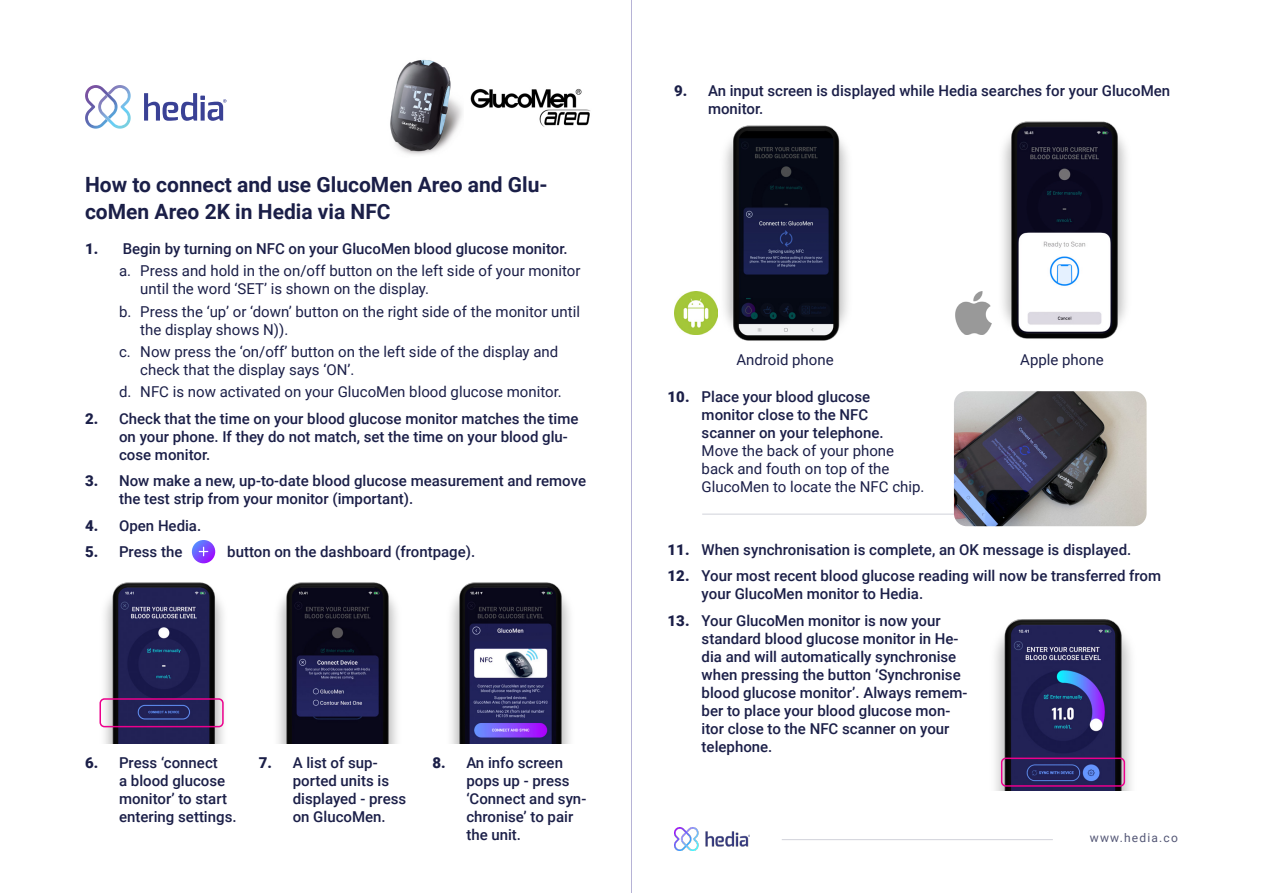
<style>
.page{position:relative;width:1263px;height:893px;background:#fff}
.page>*{position:absolute;margin:0;border:0;box-sizing:border-box;transform-origin:0 0}
.Head{font:700 21px/27px "Roboto";color:#1b1f48}
.t1{font:500 15px/18px "Roboto";color:#1b1f48}
.Bread{font:15px/18px "Roboto";color:#1b1f48}
.t2{font:12px "Roboto";letter-spacing:.1em;color:#545776}
.s1{font-weight:900}
.s2{font-weight:500}
</style>
<div class="page">
<hr style="left:702px;top:514px;width:271px;height:1px;background:#d1d2da">
<img style="left:390px;top:59px;width:72px;height:96px">
<img style="left:470px;top:88px;width:121px;height:39px">
<svg style="left:85px;top:85px;width:46px;height:44px"></svg>
<svg style="left:144px;top:93px;width:82px;height:28px"></svg>
<img style="left:103px;top:582px;width:120px;height:161px">
<img style="left:278px;top:582px;width:119px;height:161px">
<img style="left:451px;top:582px;width:119px;height:161px">
<img style="left:1002px;top:121px;width:125px;height:218px">
<img style="left:724px;top:125px;width:124px;height:216px">
<div style="left:99px;top:698px;width:125px;height:29px;border:2px solid #ec008c;border-radius:4px"></div>
<img style="left:995px;top:619px;width:136px;height:172px">
<div style="left:1001px;top:758px;width:124px;height:29px;border:2px solid #ec008c;border-radius:4px"></div>
<svg style="left:191px;top:540px;width:25px;height:24px"></svg>
<img style="left:674px;top:291px;width:44px;height:44px">
<img style="left:955px;top:291px;width:37px;height:44px">
<img style="left:954px;top:391px;width:192px;height:135px">
<hr style="left:631px;top:0;width:1px;height:893px;background:#b6b3d6">
<img style="left:674px;top:827px;width:75px;height:23px">
<hr style="left:782px;top:839px;width:271px;height:1px;background:#d1d2da">
<p class="Head" style="left:85px;top:170px;width:464px">How to connect and use GlucoMen Areo and Glu&shy;coMen Areo 2K in Hedia via NFC</p>
<p class="t1" style="left:85px;top:239px;width:484px"><span class="s1">1.</span> Begin by turning on NFC on your GlucoMen blood glucose monitor.</p>
<p class="Bread" style="left:140px;top:262px;width:442px;text-indent:-21px">a. Press and hold in the on/off button on the left side of your monitor until the word ‘SET’ is shown on the display.</p>
<p class="Bread" style="left:140px;top:302px;width:441px;text-indent:-21px">b. Press the ‘up’ or ‘down’ button on the right side of the monitor until the display shows N)).</p>
<p class="Bread" style="left:140px;top:342px;width:419px;text-indent:-21px">c. Now press the ‘on/off’ button on the left side of the display and check that the display says ‘ON’.</p>
<p class="Bread" style="left:119px;top:382px;width:444px">d. NFC is now activated on your GlucoMen blood glucose monitor.</p>
<p class="t1" style="left:119px;top:409px;width:461px;text-indent:-34px"><span class="s1">2.</span> Check that the time on your blood glucose monitor matches the time on your phone. If they do not match, set the time on your blood glu&shy;cose monitor.</p>
<p class="t1" style="left:119px;top:471px;width:468px;text-indent:-34px"><span class="s1">3.</span> Now make a new, up-to-date blood glucose measurement and remove the test strip from your monitor (important).</p>
<p class="t1" style="left:85px;top:516px;width:118px"><span class="s1">4.</span> Open Hedia.</p>
<p class="t1" style="left:85px;top:542px;width:99px"><span class="s1">5.</span> Press the</p>
<p class="t1" style="left:227px;top:542px;width:249px">button on the dashboard (frontpage).</p>
<p class="t1" style="left:119px;top:753px;width:119px;text-indent:-34px"><span class="s1">6.</span> Press ‘connect<br>a blood glucose monitor’ to start entering settings.</p>
<p class="t1" style="left:293px;top:753px;width:115px;text-indent:-34px"><span class="s1">7.</span> A list of sup&shy;ported units is displayed - press on GlucoMen.</p>
<p class="t1" style="left:466px;top:753px;width:121px;text-indent:-34px"><span class="s1">8.</span> An info screen pops up - press ‘Connect and syn&shy;chronise’ to pair the unit.</p>
<p class="t1" style="left:708px;top:81px;width:464px;text-indent:-34px"><span class="s1">9.</span> An input screen is displayed while Hedia searches for your GlucoMen monitor.</p>
<p class="Bread" style="left:736px;top:350px;width:99px">Android phone</p>
<p class="Bread" style="left:1020px;top:350px;width:85px">Apple phone</p>
<p class="Bread" style="left:702px;top:388px;width:224px;text-indent:-34px"><span class="s1">10.</span> <span class="s2">Place your blood glucose monitor close to the NFC scanner on your telephone.<br></span>Move the back of your phone back and fouth on top of the<br>GlucoMen to locate the NFC chip.</p>
<p class="t1" style="left:668px;top:540px;width:465px"><span class="s1">11.</span> When synchronisation is complete, an OK message is displayed.</p>
<p class="t1" style="left:702px;top:567px;width:461px;text-indent:-34px"><span class="s1">12.</span> Your most recent blood glucose reading will now be transferred from your GlucoMen monitor to Hedia.</p>
<p class="t1" style="left:702px;top:611px;width:267px;text-indent:-34px"><span class="s1">13.</span> Your GlucoMen monitor is now your standard blood glucose monitor in He&shy;dia and will automatically synchronise when pressing the button ‘Synchronise blood glucose monitor’. Always remem&shy;ber to place your blood glucose mon&shy;itor close to the NFC scanner on your telephone.</p>
<p class="t2" style="left:1090px;top:830px;width:90px">www.hedia.co</p>
</div>
